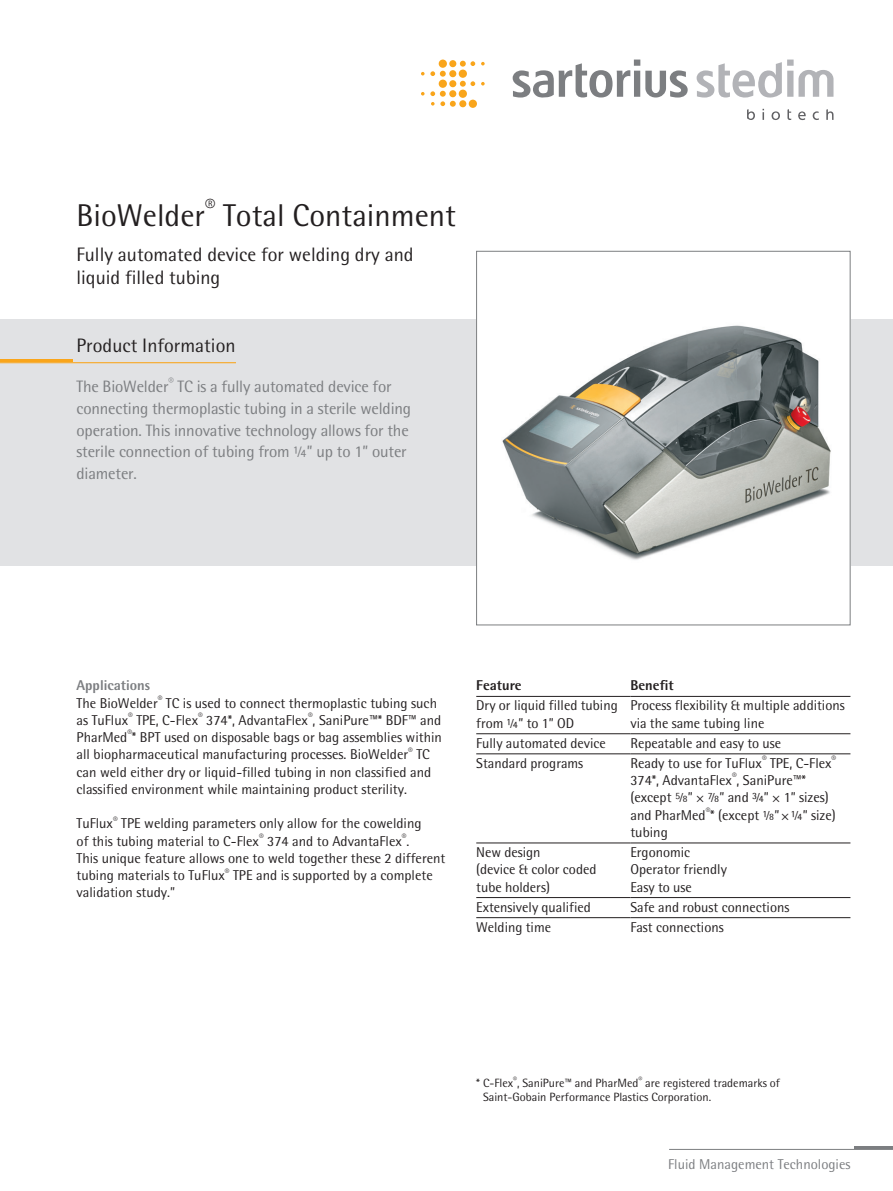
<style>
.page{position:relative;width:893px;height:1191px;background:#fff}
.page>*{position:absolute;margin:0;border:0;box-sizing:border-box;transform-origin:0 0}
.t1{font:31.5px "Sartorius Rotis Sans 2013";color:#231f20}
.t2{font:19.5px/22.5px "Sartorius Rotis Sans 2013";color:#231f20}
.t3{font:16.5px/21.8px "Sartorius Rotis Sans 2013";letter-spacing:-.01em;color:#7c7e81}
.t4{font:14.25px/17.2px "Sartorius Rotis Sans 2013";color:#231f20}
.t5{font:14.25px "Sartorius Rotis Sans 2013";color:#7c7e81}
.t6{font:800 14.25px "Sartorius Rotis Sans 2013";color:#231f20}
.t7{font:12px/14.2px "Sartorius Rotis Sans 2013";color:#231f20}
.s1{font-weight:800;color:#7c7e81}
</style>
<div class="page">
<hr style="left:855px;top:1146px;width:38px;height:3px;background:#7c7e81">
<hr style="left:669px;top:1149px;width:224px;height:1px;background:#7c7e81">
<div style="left:439px;top:60px;width:8px;height:8px;background:#f9a51b;border-radius:50%"></div>
<svg style="left:481px;top:62px;width:4px;height:3px"></svg>
<svg style="left:481px;top:82px;width:4px;height:3px"></svg>
<svg style="left:469px;top:100px;width:8px;height:8px"></svg>
<svg style="left:421px;top:61px;width:54px;height:46px"></svg>
<svg style="left:513px;top:60px;width:175px;height:38px"></svg>
<svg style="left:826px;top:109px;width:7px;height:11px"></svg>
<svg style="left:813px;top:111px;width:6px;height:9px"></svg>
<svg style="left:787px;top:109px;width:4px;height:11px"></svg>
<svg style="left:771px;top:111px;width:9px;height:9px"></svg>
<svg style="left:762px;top:109px;width:2px;height:11px"></svg>
<svg style="left:747px;top:109px;width:8px;height:11px"></svg>
<svg style="left:798px;top:111px;width:8px;height:9px"></svg>
<svg style="left:697px;top:60px;width:136px;height:38px"></svg>
<div style="left:0;top:319px;width:893px;height:247px;background:#e1e2e4"></div>
<img style="left:478px;top:319px;width:370px;height:247px">
<div style="left:476px;top:251px;width:374px;height:374px;border:1px solid #7c7e81"></div>
<hr style="left:0;top:359px;width:72px;height:3px;background:#f9a51b">
<hr style="left:0;top:362px;width:236px;height:1px;background:#f9a51b">
<hr style="left:476px;top:696px;width:154px;height:1px;background:#231f20">
<hr style="left:630px;top:696px;width:220px;height:1px;background:#231f20">
<hr style="left:476px;top:733px;width:154px;height:1px;background:#231f20">
<hr style="left:630px;top:733px;width:220px;height:1px;background:#231f20">
<hr style="left:476px;top:753px;width:154px;height:1px;background:#231f20">
<hr style="left:630px;top:753px;width:220px;height:1px;background:#231f20">
<hr style="left:476px;top:842px;width:154px;height:1px;background:#231f20">
<hr style="left:630px;top:842px;width:220px;height:1px;background:#231f20">
<hr style="left:476px;top:897px;width:154px;height:1px;background:#231f20">
<hr style="left:630px;top:897px;width:220px;height:1px;background:#231f20">
<hr style="left:476px;top:917px;width:154px;height:1px;background:#231f20">
<hr style="left:630px;top:917px;width:220px;height:1px;background:#231f20">
<h1 class="t1" style="left:77px;top:197px;width:381px">BioWelder<sup>®</sup> Total Containment</h1>
<h2 class="t2" style="left:77px;top:243px;width:339px">Fully automated device for welding dry and liquid filled tubing</h2>
<h2 class="t2" style="left:77px;top:333px;width:161px">Product Information</h2>
<p class="t3" style="left:77px;top:375px;width:336px">The BioWelder<sup>®</sup> TC is a fully automated device for connecting thermoplastic tubing in a sterile welding operation. This innovative technology allows for the sterile connection of tubing from ¼” up to 1” outer diameter.</p>
<p class="t4" style="left:77px;top:677px;width:367px"><span class="s1">Applications<br></span>The BioWelder<sup>®</sup> TC is used to connect thermoplastic tubing such as TuFlux<sup>®</sup> TPE, C-Flex<sup>®</sup> 374*, AdvantaFlex<sup>®</sup>, SaniPure™* BDF™ and PharMed<sup>®</sup>* BPT used on disposable bags or bag assemblies within all biopharmaceutical manufacturing processes. BioWelder<sup>®</sup> TC can weld either dry or liquid-filled tubing in non classified and classified environment while maintaining product sterility.</p>
<p class="t4" style="left:77px;top:815px;width:370px">TuFlux<sup>®</sup> TPE welding parameters only allow for the cowelding<br>of this tubing material to C-Flex<sup>®</sup> 374 and to AdvantaFlex<sup>®</sup>.<br>This unique feature allows one to weld together these 2 different tubing materials to TuFlux<sup>®</sup> TPE and is supported by a complete validation study.”</p>
<p class="t6" style="left:476px;top:676px;width:47px">Feature</p>
<p class="t6" style="left:630px;top:676px;width:45px">Benefit</p>
<p class="t4" style="left:476px;top:697px;width:143px">Dry or liquid filled tubing from ¼” to 1” OD</p>
<p class="t4" style="left:630px;top:697px;width:216px">Process flexibility &amp; multiple additions via the same tubing line</p>
<p class="t4" style="left:476px;top:734px;width:131px">Fully automated device</p>
<p class="t4" style="left:630px;top:734px;width:152px">Repeatable and easy to use</p>
<p class="t4" style="left:476px;top:754px;width:109px">Standard programs</p>
<p class="t4" style="left:630px;top:754px;width:207px">Ready to use for TuFlux<sup>®</sup> TPE, C-Flex<sup>®<br></sup>374*, AdvantaFlex<sup>®</sup>, SaniPure™* (except ” × ” and ¾” × 1” sizes) and PharMed<sup>®</sup>* (except ” ¼” size) tubing</p>
<p class="t4" style="left:476px;top:843px;width:122px">New design<br>(device &amp; color coded tube holders)</p>
<p class="t4" style="left:630px;top:843px;width:98px">Ergonomic<br>Operator friendly<br>Easy to use</p>
<p class="t4" style="left:476px;top:898px;width:116px">Extensively qualified</p>
<p class="t4" style="left:630px;top:898px;width:160px">Safe and robust connections</p>
<p class="t4" style="left:476px;top:918px;width:76px">Welding time</p>
<p class="t4" style="left:630px;top:918px;width:95px">Fast connections</p>
<p class="t7" style="left:483px;top:1075px;width:298px;text-indent:-7px">* C-Flex<sup>®</sup>, SaniPure™ and PharMed<sup>®</sup> are registered trademarks of<br>Saint-Gobain Performance Plastics Corporation.</p>
<p class="t5" style="left:668px;top:1155px;width:184px">Fluid Management Technologies</p>
</div>
